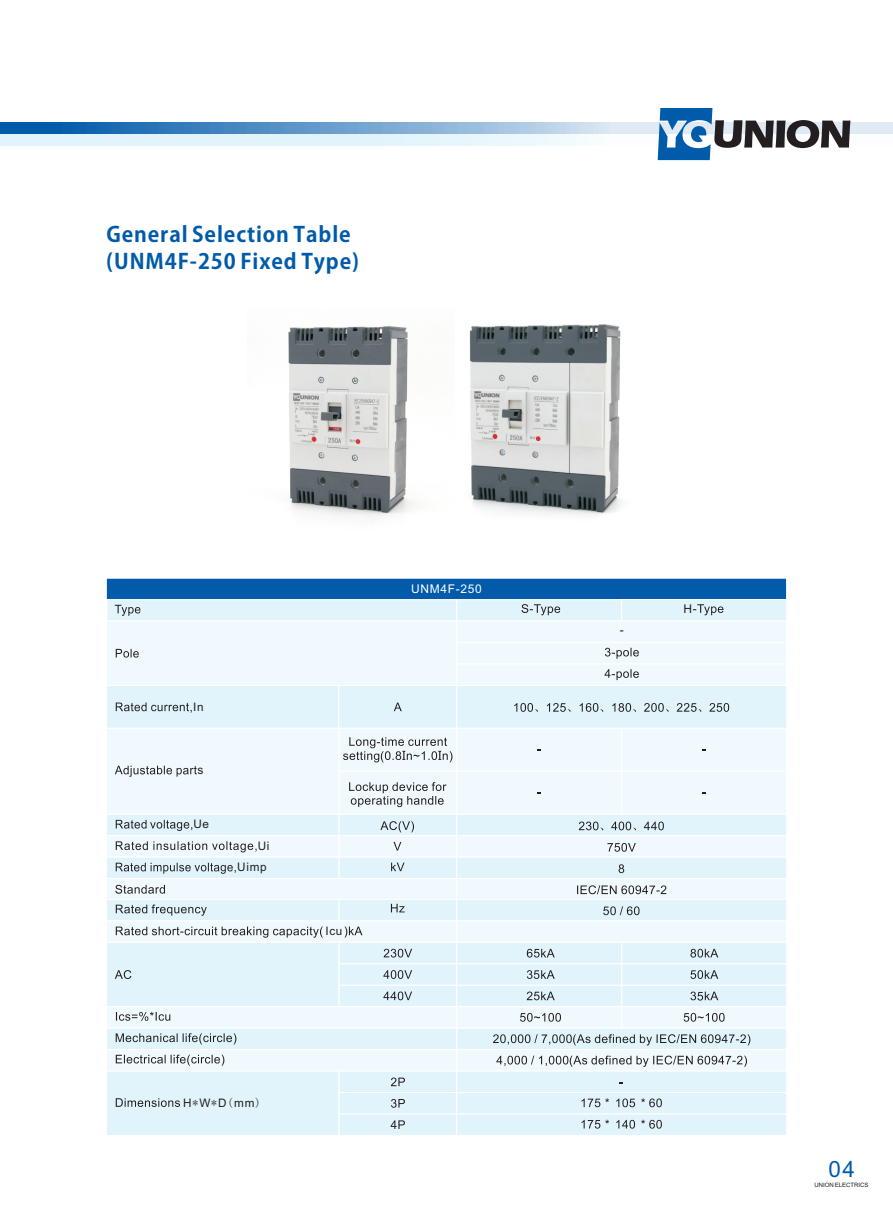
<style>
.page{position:relative;width:893px;height:1212px;background:#fff}
.page>*{position:absolute;margin:0;border:0;box-sizing:border-box;transform-origin:0 0}
.t1{font:22.5px "Arial";color:#015aaa}
.t2{font:700 21px/26.4px "Adobe Gothic Std";letter-spacing:.045em;color:#015aaa}
.t3{font:12px "Arial";letter-spacing:.055em;color:#fff}
.t4{font:12px "Arial";color:#231f20}
.t5{font:11.7px/21.5px "Arial";letter-spacing:.055em;color:#231f20;text-align:right}
.t6{font:6px "Arial";color:#231f20}
.s1{font-family:"Sim Sun"}
</style>
<div class="page">
<svg style="left:0;top:122px;width:893px;height:12px;background:#71a2cf"></svg>
<svg style="left:0;top:134px;width:578px;height:12px;background:#e3f4fc"></svg>
<svg style="left:658px;top:108px;width:192px;height:52px"></svg>
<img style="left:469px;top:324px;width:154px;height:192px">
<img style="left:288px;top:326px;width:129px;height:191px">
<svg style="left:106px;top:578px;width:681px;height:557px"></svg>
<p class="t2" style="left:106px;top:221px;width:254px">General Selection Table (UNM4F-250 Fixed Type)</p>
<p class="t5" style="left:193px;top:697px;width:12px">In</p>
<p class="t4" style="left:198px;top:765px;width:7px">s</p>
<p class="t5" style="left:193px;top:814px;width:17px">Ue</p>
<p class="t5" style="left:237px;top:836px;width:34px">Ui<br>Uimp</p>
<p class="t5" style="left:326px;top:921px;width:18px">Icu</p>
<p class="t5" style="left:183px;top:1093px;width:79px">H<span class="s1">*</span>W<span class="s1">*</span>D<span class="s1">(</span>mm<span class="s1">)</span></p>
<p class="t3" style="left:411px;top:584px;width:72px">UNM4F-250</p>
<p class="t4" style="left:620px;top:625px;width:5px">-</p>
<p class="t4" style="left:684px;top:604px;width:10px">H</p>
<p class="t1" style="left:829px;top:1160px;width:28px">04</p>
<p class="t6" style="left:814px;top:1182px;width:56px">UNION ELECTRICS</p>
</div>
